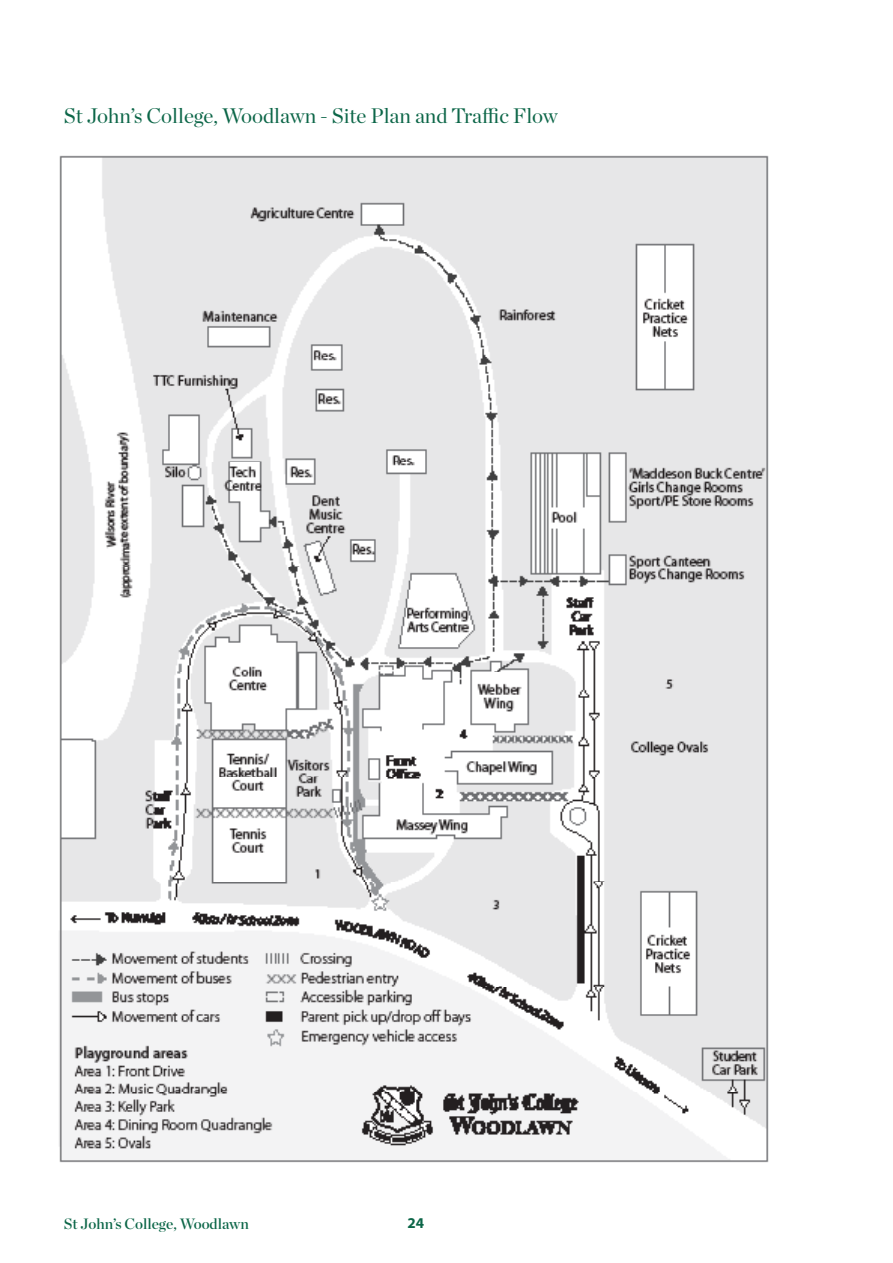
<style>
.page{position:relative;width:893px;height:1263px;background:#fff}
.page>*{position:absolute;margin:0;border:0;box-sizing:border-box;transform-origin:0 0}
.Heading_3{font:21px "Chronicle Display";color:#0c6648}
.t1{font:15px "Chronicle Display Semi";color:#0c6648}
.t2{font:700 15px "Myriad Pro";color:#0c6648}
</style>
<div class="page">
<img style="left:59px;top:155px;width:710px;height:1008px">
<p class="Heading_3" style="left:64px;top:100px;width:496px">St John’s College, Woodlawn - Site Plan and Traffic Flow</p>
<p class="t1" style="left:64px;top:1211px;width:187px">St John’s College, Woodlawn</p>
<p class="t2" style="left:407px;top:1213px;width:18px">24</p>
</div>
